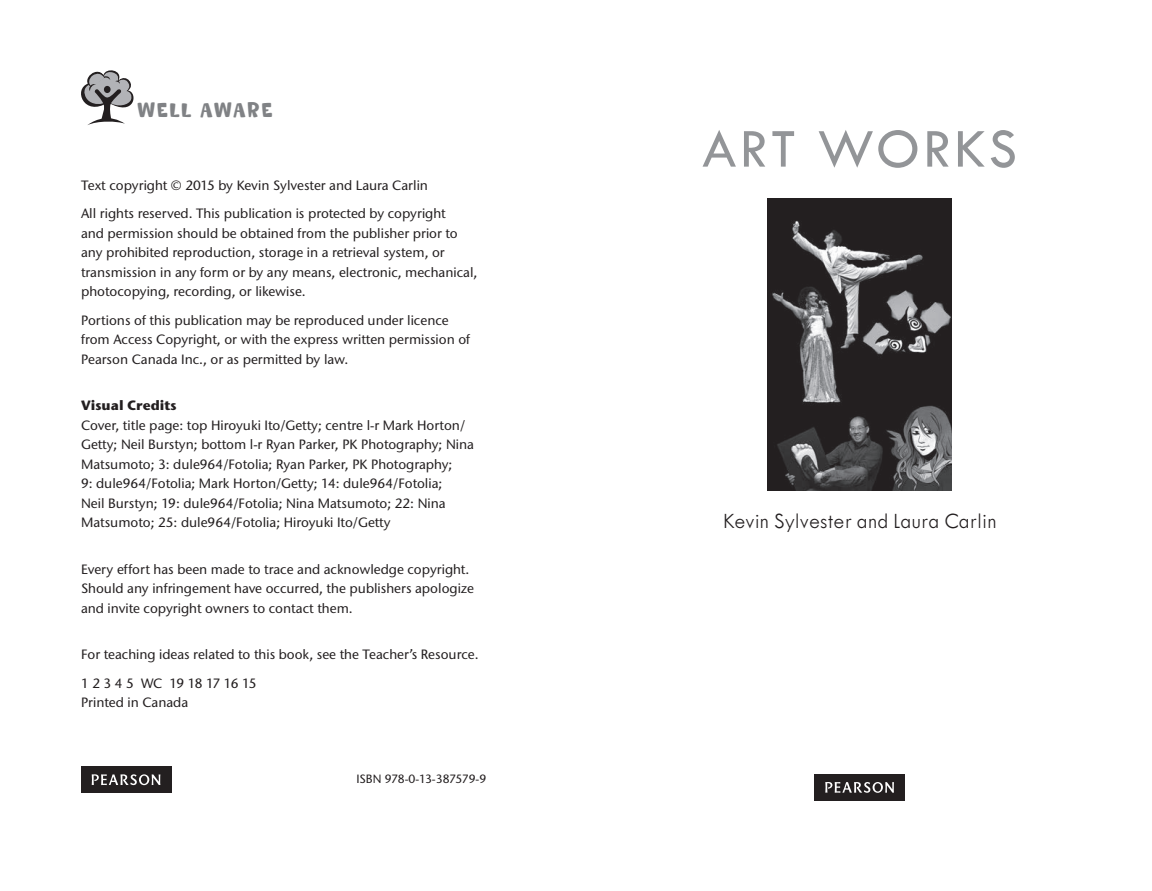
<style>
.page{position:relative;width:1152px;height:891px;background:#fff}
.page>*{position:absolute;margin:0;border:0;box-sizing:border-box;transform-origin:0 0}
.t1{font:57px "Tw Cen MT Std";letter-spacing:.05em;color:#939598}
.t2{font:300 22.5px "Tw Cen MT Std";color:#231f20}
.t3{font:19.2px "Softie";letter-spacing:.09em;color:#808285}
.t4{font:500 13.5px/19.5px "Stone Sans ITC Std";color:#231f20}
.t5{font:500 12px "Stone Sans ITC Std";letter-spacing:-.02em;color:#231f20}
.s1{font-weight:700}
</style>
<div class="page">
<svg style="left:81px;top:70px;width:53px;height:55px"></svg>
<div style="left:104px;top:86px;width:7px;height:7px;background:#231f20;border-radius:50%"></div>
<div style="left:81px;top:766px;width:90px;height:27px;background:#231f20"></div>
<svg style="left:92px;top:774px;width:68px;height:11px"></svg>
<div style="left:814px;top:774px;width:90px;height:27px;background:#231f20"></div>
<svg style="left:825px;top:782px;width:68px;height:11px"></svg>
<img style="left:767px;top:198px;width:184px;height:292px">
<p class="t3" style="left:137px;top:98px;width:136px">WELL AWARE</p>
<p class="t4" style="left:81px;top:171px;width:366px;line-height:28.5px">Text copyright © 2015 by Kevin Sylvester and Laura Carlin<br>All rights reserved. This publication is protected by copyright</p>
<p class="t4" style="left:81px;top:223px;width:398px">and permission should be obtained from the publisher prior to any prohibited reproduction, storage in a retrieval system, or transmission in any form or by any means, electronic, mechanical, photocopying, recording, or likewise.</p>
<p class="t4" style="left:81px;top:310px;width:391px">Portions of this publication may be reproduced under licence from Access Copyright, or with the express written permission of<br>Pearson Canada Inc., or as permitted by law.</p>
<p class="t4" style="left:81px;top:396px;width:394px"><span class="s1">Visual Credits<br></span>Cover, title page: top Hiroyuki Ito/Getty; centre l-r Mark Horton/ Getty; Neil Burstyn; bottom l-r Ryan Parker, PK Photography; Nina Matsumoto; 3: dule964/Fotolia; Ryan Parker, PK Photography;<br>9: dule964/Fotolia; Mark Horton/Getty; 14: dule964/Fotolia;<br>Neil Burstyn; 19: dule964/Fotolia; Nina Matsumoto; 22: Nina Matsumoto; 25: dule964/Fotolia; Hiroyuki Ito/Getty</p>
<p class="t4" style="left:81px;top:559px;width:394px">Every effort has been made to trace and acknowledge copyright.<br>Should any infringement have occurred, the publishers apologize and invite copyright owners to contact them.</p>
<p class="t4" style="left:81px;top:640px;width:399px;line-height:28.5px">For teaching ideas related to this book, see the Teacher’s Resource.<br>1 2 3 4 5 WC 19 18 17 16 15</p>
<p class="t4" style="left:81px;top:693px;width:109px">Printed in Canada</p>
<p class="t5" style="left:356px;top:771px;width:131px">ISBN 978-0-13-387579-9</p>
<p class="t1" style="left:702px;top:119px;width:316px">ART WORKS</p>
<p class="t2" style="left:722px;top:508px;width:275px">Kevin Sylvester and Laura Carlin</p>
</div>
